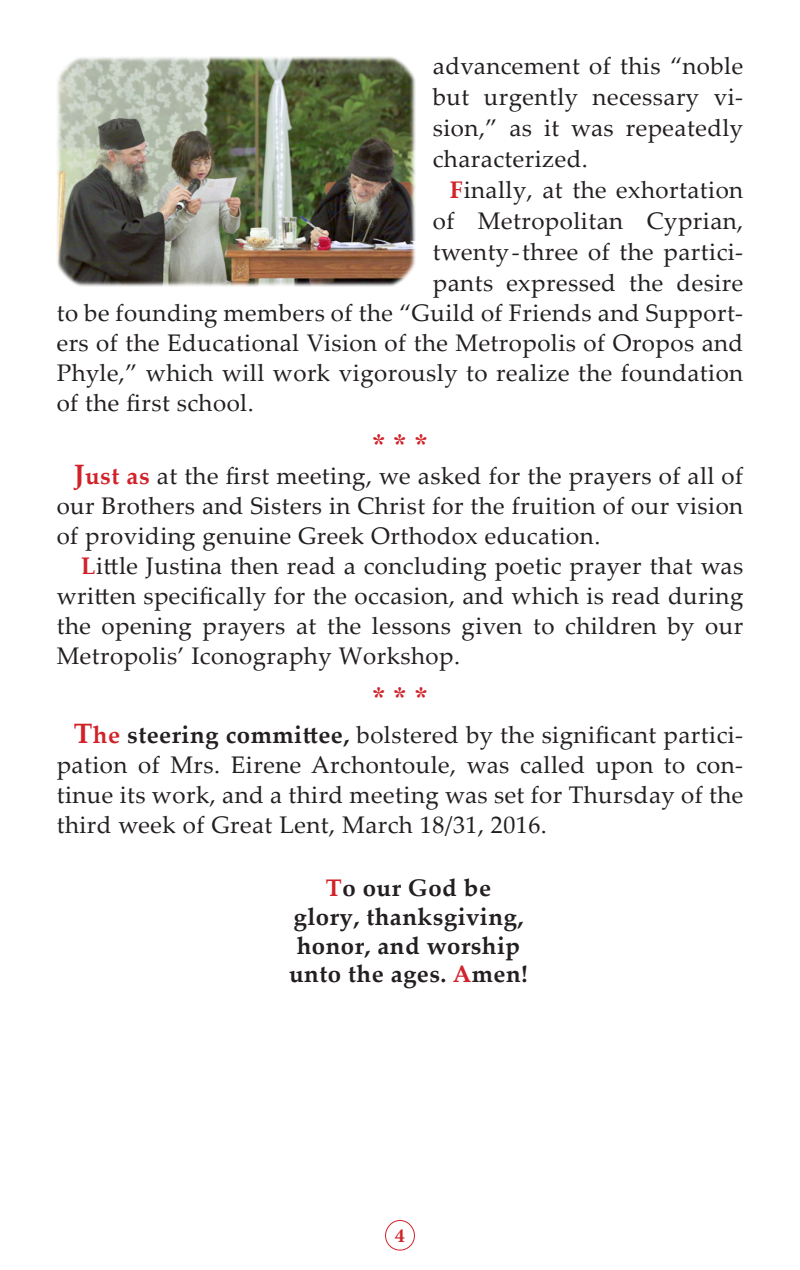
<style>
.page{position:relative;width:800px;height:1270px;background:#fff}
.page>*{position:absolute;margin:0;border:0;box-sizing:border-box;transform-origin:0 0}
.t1{font:28px "CTOS New Times Bold Test 1";color:#d12229}
.t2{font:24px/30px "Palatino Linotype";letter-spacing:.02em;color:#231f20;text-align:justify}
.t3{font:700 24px "Palatino Linotype";letter-spacing:.02em;color:#231f20}
.t4{font:700 20px "Minion Pro";color:#d1232a}
.s1{font-weight:700;color:#d1232a}
.s2{font-weight:700;font-size:28px;color:#d12229}
.s3{font-weight:700;color:#d12229}
.s4{font-weight:700}
.s5{color:#d12229}
</style>
<div class="page">
<div style="left:385px;top:1220px;width:30px;height:30px;border:1px solid #d1232a;border-radius:50%"></div>
<img style="left:57px;top:57px;width:359px;height:229px">
<p class="t2" style="left:433px;top:50px;width:312px;line-height:31px">advancement of this “noble but urgently necessary vi&shy;sion,” as it was repeatedly characterized.</p>
<p class="t2" style="left:450px;top:174px;width:295px"><span class="s1">F</span>inally, at the exhortation</p>
<p class="t2" style="left:433px;top:205px;width:312px">of Metropolitan Cyprian,</p>
<p class="t2" style="left:433px;top:236px;width:312px">twenty-three of the partici-</p>
<p class="t2" style="left:433px;top:267px;width:312px">pants expressed the desire</p>
<p class="t2" style="left:57px;top:297px;width:688px">to be founding members of the “Guild of Friends and Support-</p>
<p class="t2" style="left:57px;top:327px;width:688px">ers of the Educational Vision of the Metropolis of Oropos and</p>
<p class="t2" style="left:57px;top:357px;width:688px">Phyle,” which will work vigorously to realize the foundation</p>
<p class="t2" style="left:57px;top:387px;width:199px">of the first school.</p>
<p class="t1" style="left:372px;top:428px;width:57px">* * *</p>
<p class="t2" style="left:57px;top:460px;width:688px;text-indent:17px"><span class="s2">J</span><span class="s3">ust as</span> at the first meeting, we asked for the prayers of all of our Brothers and Sisters in Christ for the fruition of our vision of providing genuine Greek Orthodox education.</p>
<p class="t2" style="left:57px;top:550px;width:688px;text-indent:24px"><span class="s3">L</span>ittle Justina then read a concluding poetic prayer that was written specifically for the occasion, and which is read during the opening prayers at the lessons given to children by our Metropolis’ Iconography Workshop.</p>
<p class="t1" style="left:372px;top:681px;width:57px">* * *</p>
<p class="t2" style="left:57px;top:719px;width:688px;text-indent:17px"><span class="s2">T</span><span class="s3">he</span> <span class="s4">steering committee,</span> bolstered by the significant partici&shy;pation of Mrs. Eirene Archontoule, was called upon to con&shy;tinue its work, and a third meeting was set for Thursday of the third week of Great Lent, March 18/31, 2016.</p>
<p class="t3" style="left:326px;top:871px;width:167px"><span class="s5">T</span>o our God be</p>
<p class="t3" style="left:294px;top:900px;width:231px">glory, thanksgiving,</p>
<p class="t3" style="left:297px;top:928px;width:225px">honor, and worship</p>
<p class="t3" style="left:289px;top:957px;width:240px">unto the ages. <span class="s5">A</span>men!</p>
<p class="t4" style="left:395px;top:1221px;width:11px">4</p>
</div>
